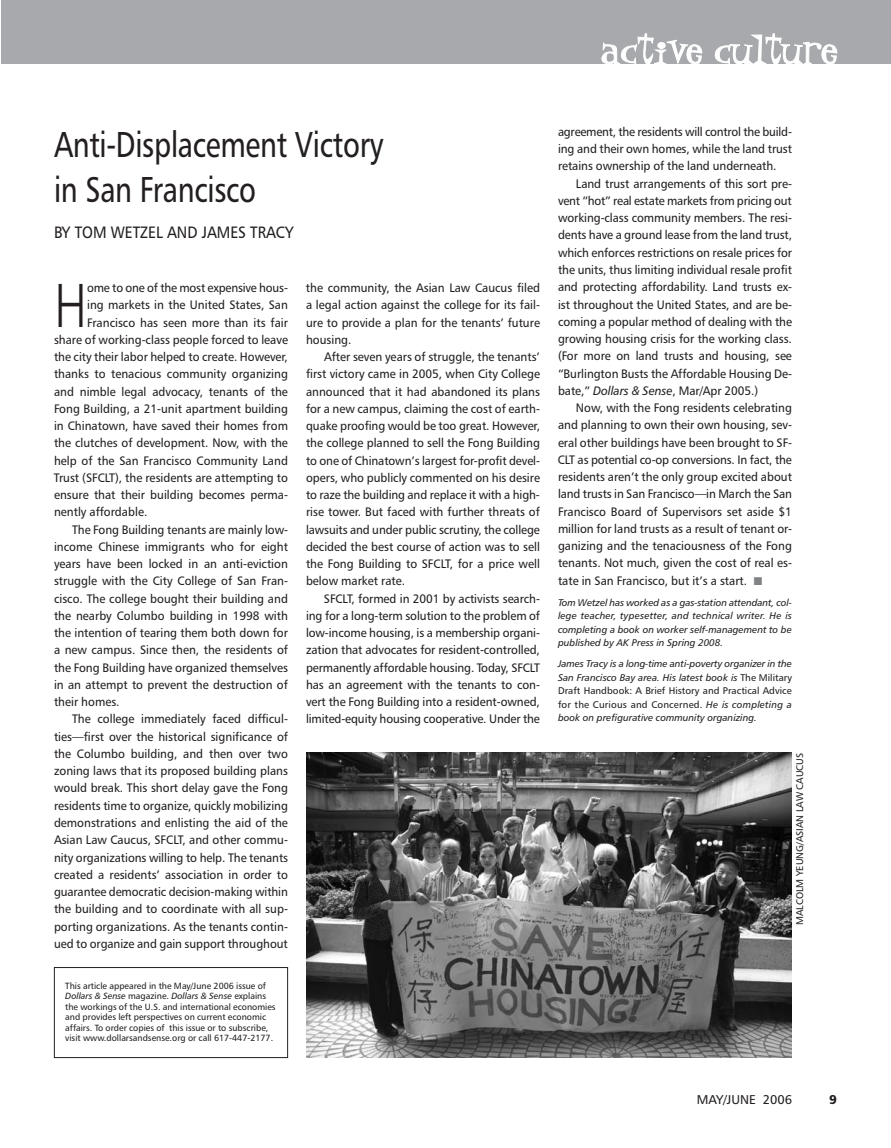
<style>
.page{position:relative;width:891px;height:1148px;background:#fff}
.page>*{position:absolute;margin:0;border:0;box-sizing:border-box;transform-origin:0 0}
.t1{font:61.95px "Humanist 777 BT Light B";color:#231f20;scale:.8 1}
.t2{font:36px/45px "Humanist 777 BT Roman B";letter-spacing:-.01em;color:#231f20;scale:.8 1}
.t3{font:16.5px "Humanist 777 BT Roman B";color:#231f20;scale:.9 1}
.t4{font:12.75px "Humanist 777 BT Roman B";color:#231f20}
.t5{font:12.3px/17.2px "Humanist 777 BT Roman B";color:#231f20;text-align:justify;scale:.95 1}
.t6{font:9.75px/13.5px "Humanist 777 BT Italic B";color:#231f20;text-align:justify}
.t7{font:9.75px/13.5px "Humanist 777 BT Roman B";color:#231f20}
.t8{font:9px/10.5px "Humanist 777 BT Roman B";color:#231f20}
.t9{font:9px "Humanist 777 BT Italic B";color:#231f20}
.s1{font-family:"Humanist 777 BT Roman B"}
.s2{font-family:"Humanist 777 BT Italic B"}
.s3{color:#808284}
</style>
<div class="page">
<div style="left:2px;top:0;width:889px;height:63px;background:#a7a9ac"></div>
<img style="left:306px;top:752px;width:486px;height:306px">
<svg style="left:602px;top:33px;width:235px;height:31px"></svg>
<div style="left:54px;top:967px;width:234px;height:91px;border:1px solid #231f20"></div>
<h2 class="t2" style="left:54px;top:121px;width:414px">Anti-Displacement Victory in San Francisco</h2>
<h3 class="t3" style="left:54px;top:221px;width:268px">By Tom Wetzel and James Tracy</h3>
<h1 class="t1" style="left:54px;top:267px;width:43px">H</h1>
<p class="t5" style="left:87px;top:279px;width:213px">ome to one of the most expensive hous-</p>
<p class="t5" style="left:87px;top:296px;width:213px">ing markets in the United States, San</p>
<p class="t5" style="left:87px;top:313px;width:213px">Francisco has seen more than its fair</p>
<p class="t5" style="left:54px;top:331px;width:248px">share of working-class people forced to leave</p>
<p class="t5" style="left:54px;top:348px;width:248px">the city their labor helped to create. However,</p>
<p class="t5" style="left:54px;top:365px;width:248px">thanks to tenacious community organizing</p>
<p class="t5" style="left:54px;top:382px;width:248px">and nimble legal advocacy, tenants of the</p>
<p class="t5" style="left:54px;top:400px;width:248px">Fong Building, a 21-unit apartment building</p>
<p class="t5" style="left:54px;top:417px;width:248px">in Chinatown, have saved their homes from</p>
<p class="t5" style="left:54px;top:434px;width:248px">the clutches of development. Now, with the</p>
<p class="t5" style="left:54px;top:451px;width:248px">help of the San Francisco Community Land</p>
<p class="t5" style="left:54px;top:468px;width:248px">Trust (SFCLT), the residents are attempting to</p>
<p class="t5" style="left:54px;top:486px;width:248px">ensure that their building becomes perma-</p>
<p class="t5" style="left:54px;top:503px;width:100px">nently affordable.</p>
<p class="t5" style="left:72px;top:520px;width:229px">The Fong Building tenants are mainly low-</p>
<p class="t5" style="left:54px;top:537px;width:248px">income Chinese immigrants who for eight</p>
<p class="t5" style="left:54px;top:555px;width:248px">years have been locked in an anti-eviction</p>
<p class="t5" style="left:54px;top:572px;width:248px">struggle with the City College of San Fran-</p>
<p class="t5" style="left:54px;top:589px;width:248px">cisco. The college bought their building and</p>
<p class="t5" style="left:54px;top:606px;width:248px">the nearby Columbo building in 1998 with</p>
<p class="t5" style="left:54px;top:624px;width:248px">the intention of tearing them both down for</p>
<p class="t5" style="left:54px;top:641px;width:248px">a new campus. Since then, the residents of</p>
<p class="t5" style="left:54px;top:658px;width:248px">the Fong Building have organized themselves</p>
<p class="t5" style="left:54px;top:676px;width:248px">in an attempt to prevent the destruction of</p>
<p class="t5" style="left:54px;top:693px;width:71px">their homes.</p>
<p class="t5" style="left:72px;top:710px;width:229px">The college immediately faced difficul-</p>
<p class="t5" style="left:54px;top:727px;width:248px">ties—first over the historical significance of</p>
<p class="t5" style="left:54px;top:744px;width:248px">the Columbo building, and then over two</p>
<p class="t5" style="left:54px;top:762px;width:248px">zoning laws that its proposed building plans</p>
<p class="t5" style="left:54px;top:779px;width:248px">would break. This short delay gave the Fong</p>
<p class="t5" style="left:54px;top:796px;width:248px">residents time to organize, quickly mobilizing</p>
<p class="t5" style="left:54px;top:814px;width:248px">demonstrations and enlisting the aid of the</p>
<p class="t5" style="left:54px;top:831px;width:248px">Asian Law Caucus, SFCLT, and other commu-</p>
<p class="t5" style="left:54px;top:848px;width:248px">nity organizations willing to help. The tenants</p>
<p class="t5" style="left:54px;top:865px;width:248px">created a residents’ association in order to</p>
<p class="t5" style="left:54px;top:883px;width:248px">guarantee democratic decision-making within</p>
<p class="t5" style="left:54px;top:900px;width:248px">the building and to coordinate with all sup-</p>
<p class="t5" style="left:54px;top:917px;width:248px">porting organizations. As the tenants contin-</p>
<p class="t5" style="left:54px;top:934px;width:248px">ued to organize and gain support throughout</p>
<p class="t8" style="left:65px;top:980px;width:202px">This article appeared in the May/June 2006 issue of</p>
<p class="t9" style="left:65px;top:990px;width:202px">Dollars &amp; Sense <span class="s1">magazine.</span> Dollars &amp; Sense <span class="s1">explains</span></p>
<p class="t8" style="left:65px;top:1001px;width:212px">the workings of the U.S. and international economies and provides left perspectives on current economic affairs. To order copies of this issue or to subscribe, visit www.dollarsandsense.org or call 617-447-2177.</p>
<p class="t5" style="left:306px;top:279px;width:248px">the community, the Asian Law Caucus filed a legal action against the college for its fail&shy;ure to provide a plan for the tenants’ future housing.</p>
<p class="t5" style="left:306px;top:348px;width:248px;text-indent:18px">After seven years of struggle, the tenants’ first victory came in 2005, when City College announced that it had abandoned its plans for a new campus, claiming the cost of earth&shy;quake proofing would be too great. However, the college planned to sell the Fong Building to one of Chinatown’s largest for-profit devel&shy;opers, who publicly commented on his desire to raze the building and replace it with a high&shy;rise tower. But faced with further threats of lawsuits and under public scrutiny, the college decided the best course of action was to sell the Fong Building to SFCLT, for a price well below market rate.</p>
<p class="t5" style="left:306px;top:589px;width:248px;text-indent:18px">SFCLT, formed in 2001 by activists search&shy;ing for a long-term solution to the problem of low-income housing, is a membership organi&shy;zation that advocates for resident-controlled, permanently affordable housing. Today, SFCLT has an agreement with the tenants to con&shy;vert the Fong Building into a resident-owned, limited-equity housing cooperative. Under the</p>
<p class="t5" style="left:558px;top:123px;width:248px">agreement, the residents will control the build&shy;ing and their own homes, while the land trust retains ownership of the land underneath.</p>
<p class="t5" style="left:558px;top:174px;width:248px;text-indent:18px">Land trust arrangements of this sort pre&shy;vent “hot” real estate markets from pricing out working-class community members. The resi&shy;dents have a ground lease from the land trust, which enforces restrictions on resale prices for the units, thus limiting individual resale profit and protecting affordability. Land trusts ex&shy;ist throughout the United States, and are be&shy;coming a popular method of dealing with the growing housing crisis for the working class. (For more on land trusts and housing, see “Burlington Busts the Affordable Housing De&shy;bate,” <span class="s2">Dollars &amp; Sense</span>, M ar/Apr 2005.)</p>
<p class="t5" style="left:558px;top:399px;width:248px;text-indent:18px">Now, with the Fong residents celebrating and planning to own their own housing, sev&shy;eral other buildings have been brought to SF-CLT as potential co-op conversions. In fact, the residents aren’t the only group excited about land trusts in San Francisco—in March the San Francisco Board of Supervisors set aside $1 million for land trusts as a result of tenant or&shy;ganizing and the tenaciousness of the Fong tenants. Not much, given the cost of real es&shy;tate in San Francisco, but it’s a start. <span class="s3">■</span></p>
<p class="t6" style="left:558px;top:595px;width:236px">Tom Wetzel has worked as a gas-station attendant, col&shy;lege teacher, typesetter, and technical writer. He is completing a book on worker self-management to be published by AK Press in Spring 2008.</p>
<p class="t6" style="left:558px;top:657px;width:236px">James Tracy is a long-time anti-poverty organizer in the<br>San Francisco Bay area. His latest book is <span class="s1">The M ilitary</span></p>
<p class="t7" style="left:558px;top:684px;width:235px">Draft Handbook: A Brief History and Practical Advice for the Curious and Concerned. <span class="s2">He is completing a</span></p>
<p class="t6" style="left:558px;top:711px;width:200px">book on prefigurative community organizing.</p>
<p class="t7" style="left:793px;top:925px;width:172px;rotate:-90deg">Malcolm Yeu ng/Asian Law Caucus</p>
<p class="t4" style="left:697px;top:1091px;width:97px">MAy/ju ne 2006</p>
</div>
